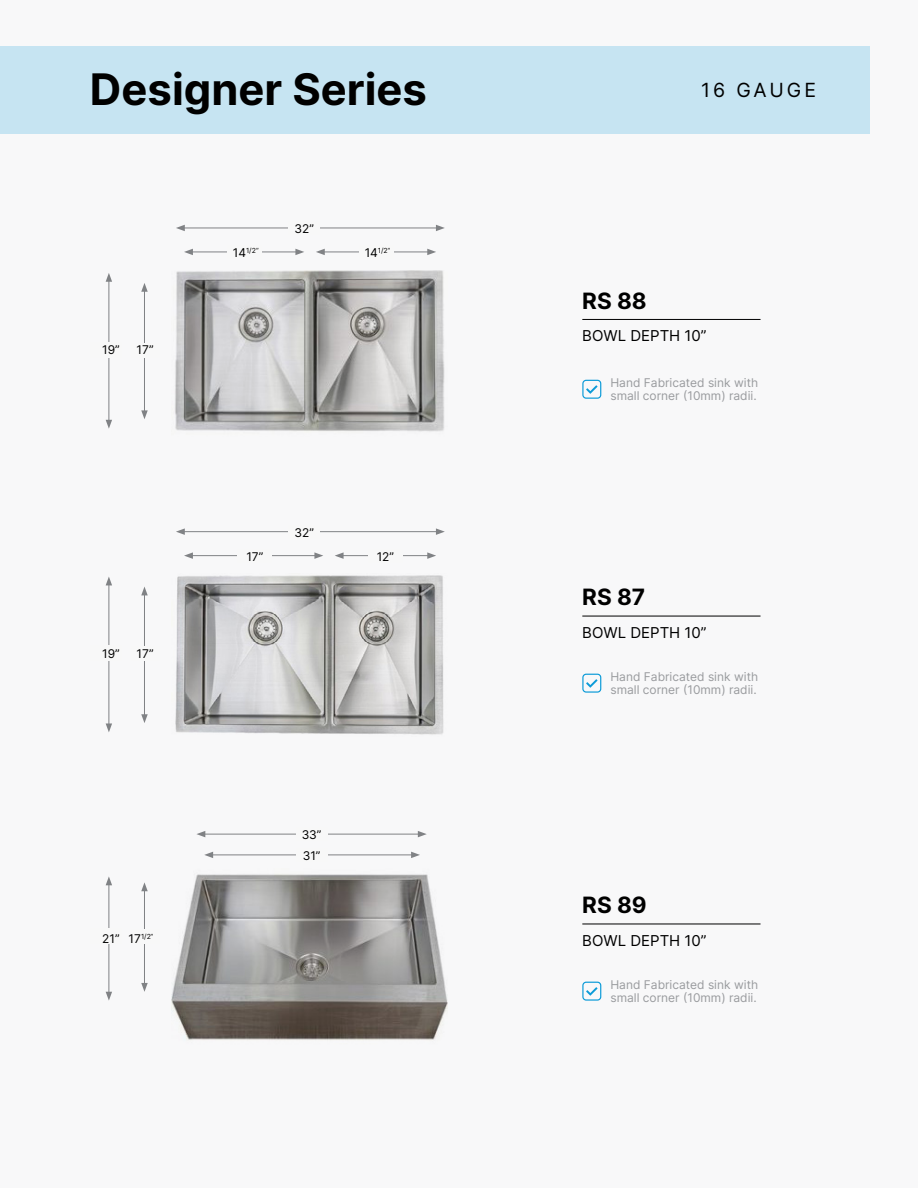
<style>
.page{position:relative;width:918px;height:1188px;background:#f8f8f9}
.page>*{position:absolute;margin:0;border:0;box-sizing:border-box;transform-origin:0 0}
.t1{font:700 43.5px "Inter";color:#000}
.t2{font:700 22.5px "Inter";color:#000}
.t3{font:19.5px "Inter";letter-spacing:.15em;color:#000}
.t4{font:15px "Inter";color:#000}
.t5{font:12px/13.5px "Inter";color:#999b9e}
.t6{font:12px/20.9px "Inter";color:#000}
.t7{font:7.05px "Inter";color:#000}
.s1{font-size:12px}
</style>
<div class="page">
<div style="left:0;top:46px;width:870px;height:88px;background:#c6e4f2"></div>
<hr style="left:582px;top:319px;width:179px;height:1px;background:#000">
<hr style="left:582px;top:924px;width:179px;height:1px;background:#000">
<hr style="left:582px;top:616px;width:179px;height:1px;background:#000">
<div style="left:582px;top:380px;width:19px;height:19px;border:1px solid #0c9bd8;border-radius:3px"></div>
<div style="left:582px;top:674px;width:19px;height:19px;border:1px solid #0c9bd8;border-radius:3px"></div>
<div style="left:582px;top:982px;width:19px;height:19px;border:1px solid #0c9bd8;border-radius:3px"></div>
<svg style="left:586px;top:385px;width:12px;height:9px"></svg>
<svg style="left:586px;top:679px;width:12px;height:9px"></svg>
<svg style="left:586px;top:987px;width:12px;height:9px"></svg>
<hr style="left:182px;top:228px;width:256px;height:1px;background:#808285">
<svg style="left:436px;top:225px;width:9px;height:6px"></svg>
<svg style="left:176px;top:225px;width:9px;height:6px"></svg>
<hr style="left:182px;top:531px;width:256px;height:1px;background:#808285">
<svg style="left:436px;top:528px;width:9px;height:7px"></svg>
<svg style="left:176px;top:528px;width:9px;height:7px"></svg>
<hr style="left:203px;top:834px;width:217px;height:1px;background:#808285">
<svg style="left:418px;top:831px;width:9px;height:6px"></svg>
<svg style="left:196px;top:831px;width:9px;height:6px"></svg>
<hr style="left:211px;top:855px;width:203px;height:1px;background:#808285">
<svg style="left:411px;top:852px;width:9px;height:6px"></svg>
<svg style="left:204px;top:852px;width:9px;height:6px"></svg>
<div style="left:289px;top:221px;width:31px;height:14px;background:#f8f8f8"></div>
<div style="left:289px;top:525px;width:31px;height:13px;background:#f8f8f8"></div>
<div style="left:296px;top:827px;width:31px;height:14px;background:#f8f8f8"></div>
<div style="left:296px;top:848px;width:31px;height:14px;background:#f8f8f8"></div>
<img style="left:175px;top:270px;width:270px;height:162px">
<img style="left:175px;top:575px;width:269px;height:160px">
<img style="left:171px;top:874px;width:277px;height:166px">
<hr style="left:144px;top:289px;width:1px;height:124px;background:#808285">
<svg style="left:141px;top:283px;width:7px;height:9px"></svg>
<svg style="left:141px;top:410px;width:7px;height:9px"></svg>
<hr style="left:144px;top:593px;width:1px;height:124px;background:#808285">
<svg style="left:141px;top:587px;width:7px;height:8px"></svg>
<svg style="left:141px;top:714px;width:7px;height:9px"></svg>
<hr style="left:144px;top:889px;width:1px;height:96px;background:#808285">
<svg style="left:141px;top:882px;width:7px;height:9px"></svg>
<svg style="left:141px;top:983px;width:7px;height:9px"></svg>
<hr style="left:191px;top:252px;width:107px;height:1px;background:#808285">
<svg style="left:295px;top:249px;width:9px;height:6px"></svg>
<svg style="left:184px;top:249px;width:9px;height:6px"></svg>
<hr style="left:191px;top:555px;width:126px;height:1px;background:#808285">
<svg style="left:314px;top:552px;width:9px;height:7px"></svg>
<svg style="left:184px;top:552px;width:9px;height:7px"></svg>
<hr style="left:322px;top:252px;width:108px;height:1px;background:#808285">
<svg style="left:427px;top:249px;width:9px;height:6px"></svg>
<svg style="left:316px;top:249px;width:9px;height:6px"></svg>
<hr style="left:341px;top:555px;width:89px;height:1px;background:#808285">
<svg style="left:427px;top:552px;width:9px;height:7px"></svg>
<svg style="left:335px;top:552px;width:9px;height:7px"></svg>
<hr style="left:109px;top:279px;width:1px;height:143px;background:#808285">
<svg style="left:106px;top:273px;width:6px;height:9px"></svg>
<svg style="left:106px;top:420px;width:6px;height:9px"></svg>
<hr style="left:109px;top:583px;width:1px;height:143px;background:#808285">
<svg style="left:106px;top:577px;width:6px;height:8px"></svg>
<svg style="left:106px;top:723px;width:6px;height:9px"></svg>
<hr style="left:109px;top:883px;width:1px;height:111px;background:#808285">
<svg style="left:106px;top:876px;width:6px;height:9px"></svg>
<svg style="left:106px;top:992px;width:6px;height:9px"></svg>
<div style="left:131px;top:343px;width:28px;height:15px;background:#f8f8f8"></div>
<div style="left:131px;top:646px;width:28px;height:15px;background:#f8f8f8"></div>
<div style="left:131px;top:929px;width:28px;height:15px;background:#f8f8f8"></div>
<div style="left:91px;top:342px;width:31px;height:16px;background:#f8f8f8"></div>
<div style="left:91px;top:646px;width:31px;height:15px;background:#f8f8f8"></div>
<div style="left:91px;top:928px;width:31px;height:16px;background:#f8f8f8"></div>
<div style="left:227px;top:245px;width:35px;height:14px;background:#f8f8f8"></div>
<div style="left:237px;top:549px;width:35px;height:13px;background:#f8f8f8"></div>
<div style="left:359px;top:245px;width:34px;height:14px;background:#f8f8f8"></div>
<div style="left:368px;top:549px;width:34px;height:13px;background:#f8f8f8"></div>
<h1 class="t1" style="left:90px;top:58px;width:338px">Designer Series</h1>
<p class="t6" style="left:295px;top:218px;width:21px">32”</p>
<p class="t7" style="left:233px;top:245px;width:27px"><span class="s1">14</span>1/2”</p>
<p class="t7" style="left:365px;top:245px;width:27px"><span class="s1">14</span>1/2”</p>
<p class="t6" style="left:102px;top:339px;width:19px">19”</p>
<p class="t6" style="left:137px;top:339px;width:18px">17”</p>
<p class="t6" style="left:295px;top:522px;width:21px">32”</p>
<p class="t6" style="left:246px;top:546px;width:18px">17”</p>
<p class="t6" style="left:377px;top:546px;width:19px">12”</p>
<p class="t6" style="left:102px;top:643px;width:19px">19”</p>
<p class="t6" style="left:137px;top:643px;width:18px">17”</p>
<p class="t6" style="left:302px;top:824px;width:21px">33”<br>31”</p>
<p class="t6" style="left:102px;top:928px;width:19px">21”</p>
<p class="t7" style="left:129px;top:931px;width:27px"><span class="s1">17</span>1/2”</p>
<h3 class="t3" style="left:701px;top:75px;width:116px">16 GAUGE</h3>
<h2 class="t2" style="left:582px;top:284px;width:66px">RS 88</h2>
<p class="t4" style="left:582px;top:325px;width:126px">BOWL DEPTH 10”</p>
<p class="t5" style="left:610px;top:375px;width:149px">Hand Fabricated sink with small corner (10mm) radii.</p>
<h2 class="t2" style="left:582px;top:581px;width:64px">RS 87</h2>
<p class="t4" style="left:582px;top:622px;width:126px">BOWL DEPTH 10”</p>
<p class="t5" style="left:610px;top:669px;width:149px">Hand Fabricated sink with small corner (10mm) radii.</p>
<h2 class="t2" style="left:582px;top:889px;width:66px">RS 89</h2>
<p class="t4" style="left:582px;top:929px;width:126px">BOWL DEPTH 10”</p>
<p class="t5" style="left:610px;top:977px;width:149px">Hand Fabricated sink with small corner (10mm) radii.</p>
</div>
